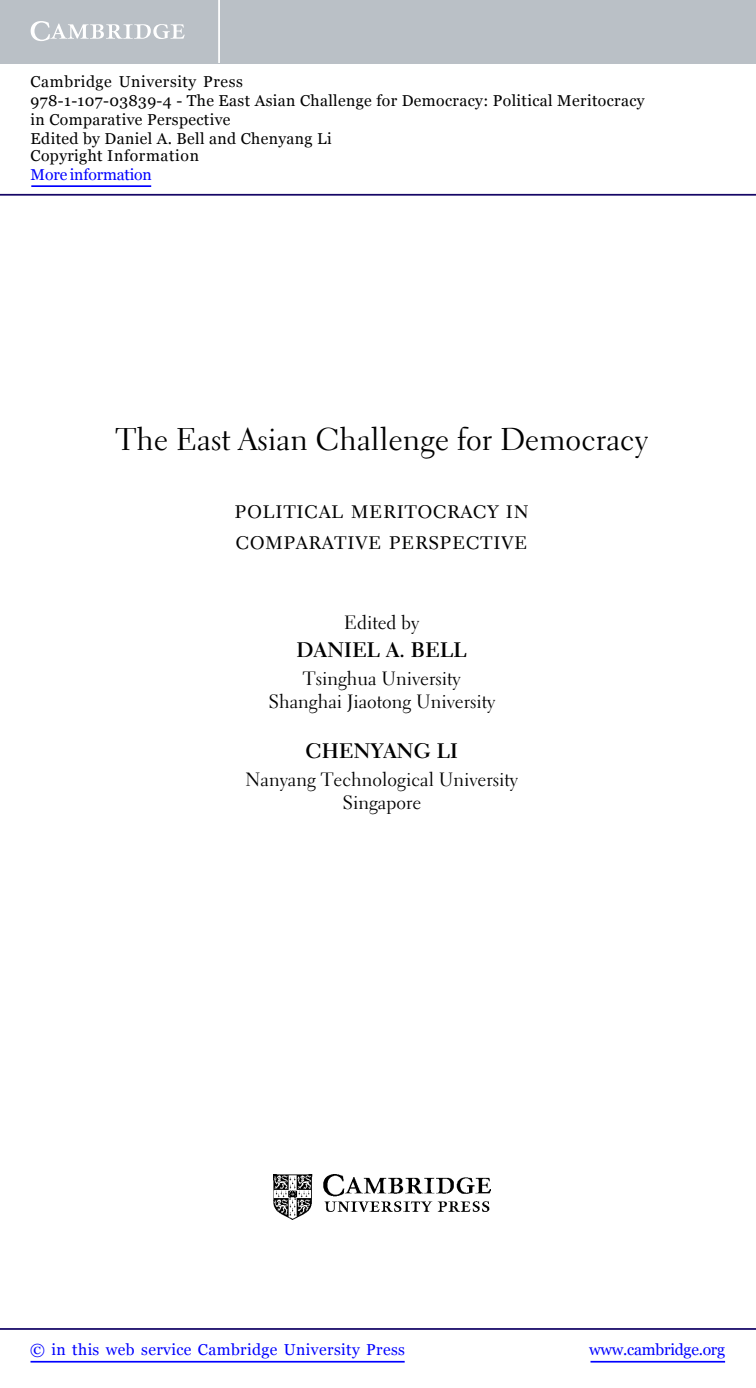
<style>
.page{position:relative;width:756px;height:1388px;background:#fff}
.page>*{position:absolute;margin:0;border:0;box-sizing:border-box;transform-origin:0 0}
.t1{font:31.32px "Electra LH";color:#000}
.t2{font:26.07px/31.3px "Electra LH Regular SC";letter-spacing:.01em;color:#000}
.t3{font:700 21px "Electra LH";letter-spacing:.015em;color:#000}
.t4{font:19.25px/22.8px "Electra LH";color:#000;text-align:center}
.t5{font:15.75px/18.6px "Georgia";letter-spacing:.025em;color:#000}
.t6{font:15.75px "Georgia";letter-spacing:.025em;color:#00f}
.t7{font:15.75px "Georgia";letter-spacing:-.015em;color:#00f}
.t8{font:15.75px "Georgia";letter-spacing:-.01em;color:#00f}
</style>
<div class="page">
<img style="left:274px;top:1175px;width:216px;height:44px">
<hr style="left:591px;top:1361px;width:134px;height:1px;background:#00f">
<hr style="left:0;top:1328px;width:756px;height:2px;background:#150666">
<hr style="left:31px;top:1361px;width:374px;height:1px;background:#00f">
<div style="left:0;top:0;width:756px;height:63px;background:#bac0c6"></div>
<svg style="left:31px;top:21px;width:154px;height:20px"></svg>
<hr style="left:218px;top:0;width:2px;height:63px;background:#fff">
<hr style="left:0;top:194px;width:756px;height:2px;background:#150666">
<hr style="left:31px;top:185px;width:120px;height:2px;background:#00f">
<p class="t5" style="left:31px;top:72px;width:616px">Cambridge University Press<br>978-1-107-03839-4 - The East Asian Challenge for Democracy: Political Meritocracy in Comparative Perspective<br>Edited by Daniel A. Bell and Chenyang Li<br>Copyright Information</p>
<p class="t8" style="left:31px;top:166px;width:123px">More information</p>
<h1 class="t1" style="left:116px;top:426px;width:534px">The East Asian Challenge for Democracy</h1>
<h2 class="t2" style="left:235px;top:493px;width:296px">political meritocracy in comparative perspective</h2>
<p class="t4" style="left:344px;top:612px;width:77px">Edited by</p>
<h3 class="t3" style="left:297px;top:641px;width:172px">DANIEL A. BELL</h3>
<p class="t4" style="left:268px;top:669px;width:229px">Tsinghua University<br>Shanghai Jiaotong University</p>
<h3 class="t3" style="left:305px;top:742px;width:154px">CHENYANG LI</h3>
<p class="t4" style="left:246px;top:770px;width:274px">Nanyang Technological University<br>Singapore</p>
<p class="t6" style="left:30px;top:1340px;width:376px">© in this web service Cambridge University Press</p>
<p class="t7" style="left:589px;top:1340px;width:137px">www.cambridge.org</p>
</div>
